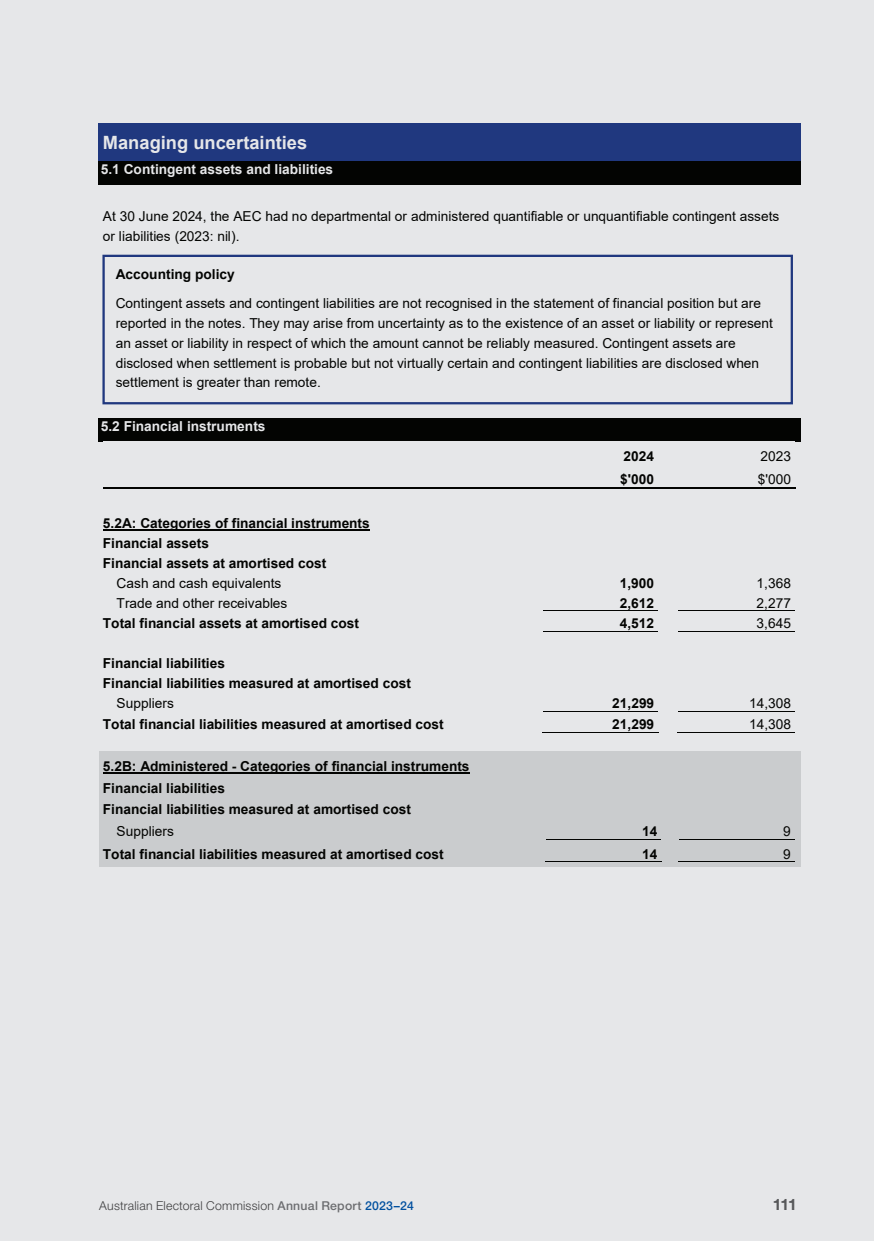
<style>
.page{position:relative;width:874px;height:1241px;background:#fff}
.page>*{position:absolute;margin:0;border:0;box-sizing:border-box;transform-origin:0 0}
.t1{font:700 18.2px "Arial";color:#fff}
.t2{font:700 15.75px "Helvetica Neue LT Std";color:#57585a}
.t3{font:13.65px/19.8px "Arial";letter-spacing:.005em;color:#040503}
.t4{font:700 13.65px/19.8px "Arial";color:#040503}
.t5{font:700 13.65px "Arial";color:#fff}
.t6{font:300 12.25px "Helvetica Neue LT Std";letter-spacing:.02em;color:#3e3e3f}
.s1{font-weight:500;color:#6c6d70}
.s2{font-weight:500;color:#01509f}
</style>
<div class="page">
<div style="left:0;top:0;width:873px;height:1240px;background:#e6e7e9"></div>
<div style="left:99px;top:751px;width:701px;height:115px;background:#caccce"></div>
<div style="left:101px;top:126px;width:699px;height:33px;background:#20387f"></div>
<hr style="left:101px;top:123px;width:699px;height:3px;background:#243e8b">
<hr style="left:101px;top:159px;width:699px;height:2px;background:#243e8b">
<hr style="left:98px;top:126px;width:3px;height:33px;background:#243e8b">
<div style="left:98px;top:161px;width:702px;height:24px;background:#040503"></div>
<div style="left:98px;top:417px;width:702px;height:24px;background:#040503"></div>
<hr style="left:103px;top:487px;width:440px;height:1px;background:#040503">
<hr style="left:544px;top:487px;width:114px;height:1px;background:#040503">
<svg style="left:658px;top:487px;width:21px;height:1px"></svg>
<hr style="left:679px;top:487px;width:115px;height:1px;background:#040503">
<hr style="left:103px;top:529px;width:266px;height:2px;background:#040503">
<hr style="left:103px;top:610px;width:440px;height:1px;background:#fff">
<hr style="left:543px;top:610px;width:115px;height:1px;background:#040503">
<hr style="left:678px;top:610px;width:116px;height:1px;background:#040503">
<hr style="left:103px;top:631px;width:440px;height:1px;background:#fff">
<hr style="left:543px;top:631px;width:115px;height:1px;background:#040503">
<hr style="left:678px;top:631px;width:116px;height:1px;background:#040503">
<hr style="left:103px;top:710px;width:440px;height:1px;background:#fff">
<hr style="left:543px;top:710px;width:115px;height:1px;background:#040503">
<hr style="left:678px;top:710px;width:116px;height:1px;background:#040503">
<hr style="left:542px;top:731px;width:116px;height:1px;background:#040503">
<hr style="left:677px;top:731px;width:117px;height:1px;background:#040503">
<hr style="left:103px;top:772px;width:366px;height:1px;background:#040503">
<hr style="left:103px;top:838px;width:442px;height:1px;background:#e1e2e2">
<hr style="left:545px;top:838px;width:116px;height:1px;background:#040503">
<hr style="left:679px;top:838px;width:115px;height:1px;background:#040503">
<hr style="left:544px;top:861px;width:117px;height:1px;background:#040503">
<hr style="left:678px;top:861px;width:116px;height:1px;background:#040503">
<div style="left:102px;top:255px;width:690px;height:149px;border:2px solid #243e8b"></div>
<h1 class="t1" style="left:103px;top:130px;width:206px">Managing uncertainties</h1>
<p class="t5" style="left:101px;top:159px;width:234px">5.1 Contingent assets and liabilities</p>
<p class="t3" style="left:103px;top:206px;width:677px">At 30 June 2024, the AEC had no departmental or administered quantifiable or unquantifiable contingent assets or liabilities (2023: nil).</p>
<p class="t4" style="left:116px;top:265px;width:120px">Accounting policy</p>
<p class="t3" style="left:116px;top:293px;width:658px">Contingent assets and contingent liabilities are not recognised in the statement of financial position but are reported in the notes. They may arise from uncertainty as to the existence of an asset or liability or represent an asset or liability in respect of which the amount cannot be reliably measured. Contingent assets are disclosed when settlement is probable but not virtually certain and contingent liabilities are disclosed when settlement is greater than remote.</p>
<p class="t5" style="left:101px;top:416px;width:166px">5.2 Financial instruments</p>
<p class="t4" style="left:623px;top:446px;width:32px">2024</p>
<p class="t3" style="left:760px;top:446px;width:32px">2023</p>
<p class="t4" style="left:620px;top:469px;width:35px">$'000</p>
<p class="t3" style="left:757px;top:469px;width:35px">$'000</p>
<p class="t4" style="left:103px;top:513px;width:268px">5.2A: Categories of financial instruments<br>Financial assets<br>Financial assets at amortised cost</p>
<p class="t3" style="left:116px;top:572px;width:166px">Cash and cash equivalents</p>
<p class="t4" style="left:619px;top:573px;width:36px">1,900</p>
<p class="t3" style="left:756px;top:572px;width:36px">1,368</p>
<p class="t3" style="left:116px;top:592px;width:172px">Trade and other receivables</p>
<p class="t4" style="left:619px;top:593px;width:36px">2,612</p>
<p class="t3" style="left:756px;top:592px;width:36px">2,277</p>
<p class="t4" style="left:103px;top:613px;width:257px">Total financial assets at amortised cost</p>
<p class="t4" style="left:619px;top:613px;width:36px">4,512</p>
<p class="t3" style="left:756px;top:613px;width:36px">3,645</p>
<p class="t4" style="left:103px;top:653px;width:309px">Financial liabilities<br>Financial liabilities measured at amortised cost</p>
<p class="t3" style="left:116px;top:693px;width:59px">Suppliers</p>
<p class="t4" style="left:612px;top:693px;width:43px">21,299</p>
<p class="t3" style="left:748px;top:693px;width:43px">14,308</p>
<p class="t4" style="left:103px;top:714px;width:342px">Total financial liabilities measured at amortised cost</p>
<p class="t4" style="left:612px;top:714px;width:43px">21,299</p>
<p class="t3" style="left:748px;top:713px;width:43px">14,308</p>
<p class="t4" style="left:103px;top:755px;width:368px;line-height:21.7px">5.2B: Administered - Categories of financial instruments<br>Financial liabilities<br>Financial liabilities measured at amortised cost</p>
<p class="t3" style="left:116px;top:821px;width:59px">Suppliers</p>
<p class="t4" style="left:641px;top:821px;width:17px">14</p>
<p class="t3" style="left:782px;top:821px;width:9px">9</p>
<p class="t4" style="left:103px;top:843px;width:342px">Total financial liabilities measured at amortised cost</p>
<p class="t4" style="left:641px;top:843px;width:17px">14</p>
<p class="t3" style="left:782px;top:843px;width:9px">9</p>
<p class="t6" style="left:99px;top:1197px;width:316px">Australian Electoral Commission <span class="s1">Annual Report</span> <span class="s2">2023–24</span></p>
<p class="t2" style="left:772px;top:1194px;width:26px">111</p>
</div>
